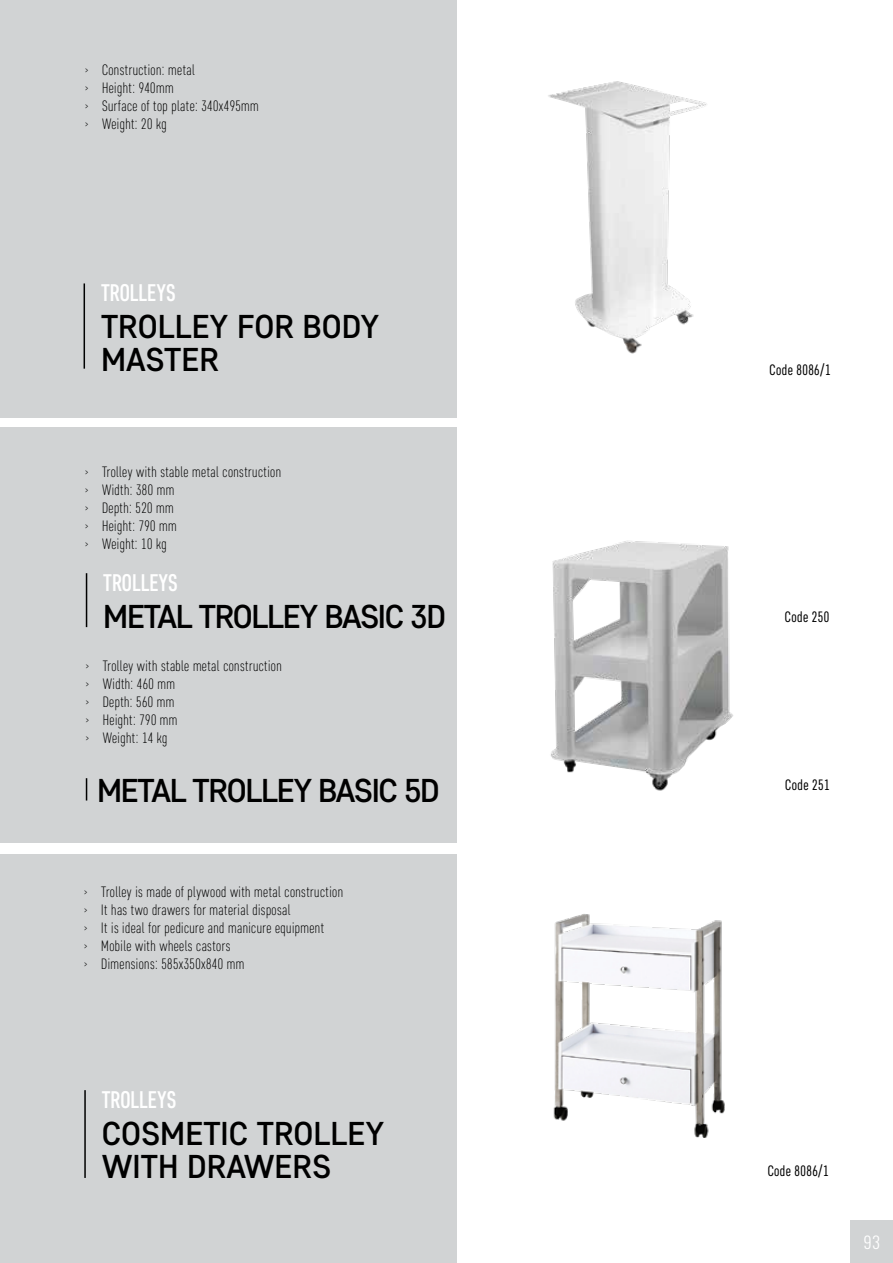
<style>
.page{position:relative;width:893px;height:1263px;background:#fff}
.page>*{position:absolute;margin:0;border:0;box-sizing:border-box;transform-origin:0 0}
.t1{font:500 33px/33px "Core Sans D45";letter-spacing:-.005em;color:#000}
.t2{font:500 33px "Core Sans D45";letter-spacing:-.04em;color:#000}
.t3{font:500 24px "Core Sans D47 Cn";color:#fff}
.t4{font:300 16.5px "Oswald";color:#fff}
.t5{font:300 15px/18px "Core Sans D27 Cn";letter-spacing:.03em;color:#000}
.t6{font:15px "Core Sans D37 Cn";letter-spacing:.03em;color:#000}
</style>
<div class="page">
<div style="left:0;top:0;width:456px;height:418px;background:#d1d3d4"></div>
<div style="left:0;top:427px;width:456px;height:415px;background:#d1d3d4"></div>
<div style="left:0;top:855px;width:456px;height:408px;background:#d1d3d4"></div>
<img style="left:548px;top:81px;width:159px;height:273px">
<img style="left:553px;top:914px;width:172px;height:223px">
<img style="left:551px;top:540px;width:182px;height:251px">
<hr style="left:86px;top:573px;width:1px;height:54px;background:#000">
<svg style="left:86px;top:778px;width:1px;height:22px"></svg>
<hr style="left:84px;top:283px;width:1px;height:86px;background:#000">
<hr style="left:84px;top:1090px;width:2px;height:88px;background:#000">
<div style="left:850px;top:1220px;width:43px;height:43px;background:#d1d3d4"></div>
<p class="t5" style="left:85px;top:60px;width:175px">› Construction: metal<br>› Height: 940mm<br>› Surface of top plate: 340x495mm › Weight: 20 kg</p>
<h2 class="t3" style="left:101px;top:278px;width:76px">TROLLEYS</h2>
<h1 class="t1" style="left:101px;top:309px;width:280px">TROLLEY FOR BODY<br>MASTER</h1>
<p class="t5" style="left:85px;top:462px;width:197px">› Trolley with stable metal construction › Width: 380 mm<br>› Depth: 520 mm<br>› Height: 790 mm<br>› Weight: 10 kg</p>
<h2 class="t3" style="left:103px;top:568px;width:76px">TROLLEYS</h2>
<h1 class="t2" style="left:103px;top:595px;width:344px">METAL TROLLEY BASIC 3D</h1>
<p class="t5" style="left:86px;top:657px;width:197px">› Trolley with stable metal construction › Width: 460 mm<br>› Depth: 560 mm<br>› Height: 790 mm<br>› Weight: 14 kg</p>
<h1 class="t2" style="left:97px;top:769px;width:344px">METAL TROLLEY BASIC 5D</h1>
<p class="t5" style="left:84px;top:882px;width:260px">› Trolley is made of plywood with metal construction › It has two drawers for material disposal<br>› It is ideal for pedicure and manicure equipment<br>› Mobile with wheels castors<br>› Dimensions: 585x350x840 mm</p>
<h2 class="t3" style="left:102px;top:1085px;width:76px">TROLLEYS</h2>
<h1 class="t1" style="left:102px;top:1115px;width:284px">COSMETIC TROLLEY<br>WITH DRAWERS</h1>
<p class="t6" style="left:770px;top:360px;width:62px">Code 8086/1</p>
<p class="t6" style="left:785px;top:607px;width:46px">Code 250</p>
<p class="t6" style="left:785px;top:776px;width:46px">Code 251</p>
<p class="t6" style="left:768px;top:1161px;width:62px">Code 8086/1</p>
<p class="t4" style="left:863px;top:1227px;width:18px">93</p>
</div>
